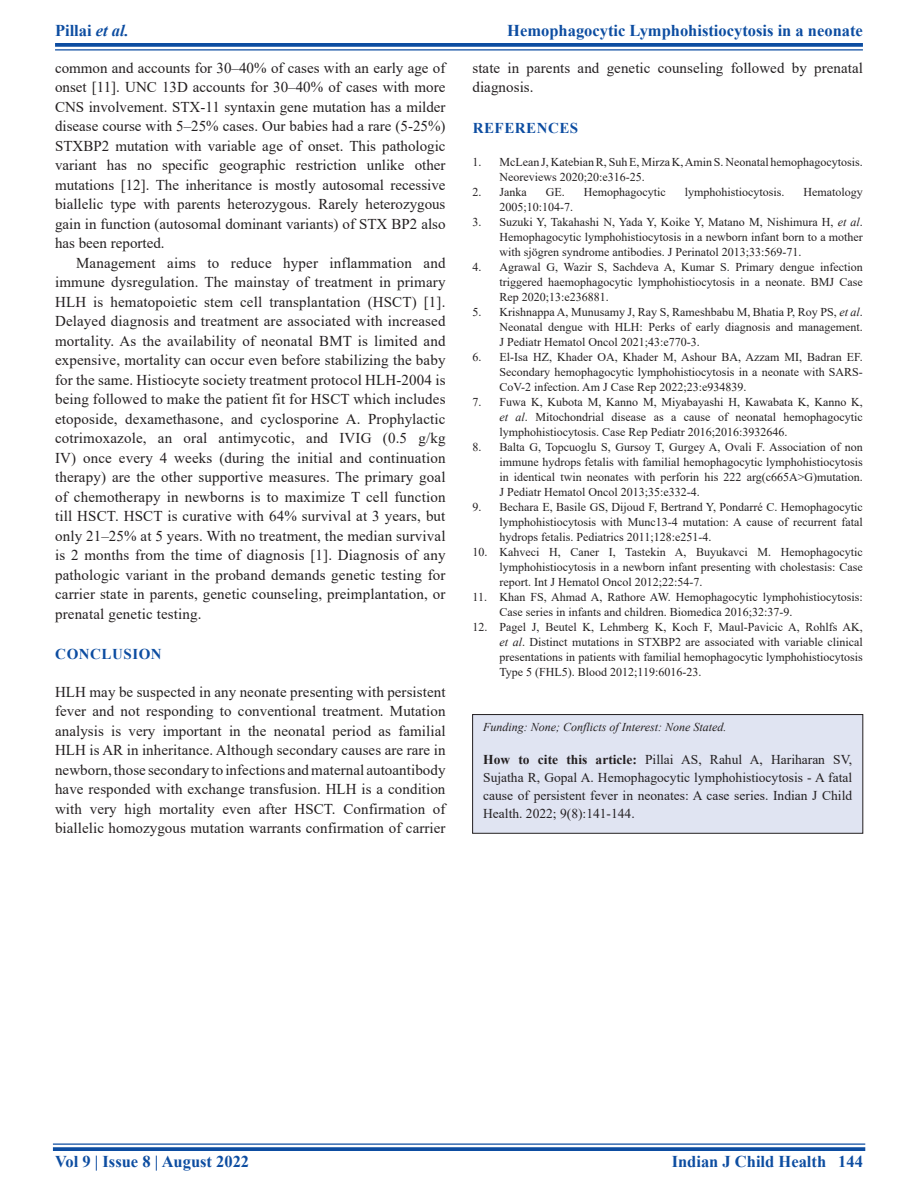
<style>
.page{position:relative;width:918px;height:1188px;background:#fff}
.page>*{position:absolute;margin:0;border:0;box-sizing:border-box;transform-origin:0 0}
.t1{font:700 16.5px "Times New Roman";color:#0d4da1}
.TX{font:15px/19.5px "Times New Roman";letter-spacing:.005em;color:#231f20;text-align:justify}
.TXFL{font:15px/19.5px "Times New Roman";letter-spacing:.005em;color:#231f20;text-align:justify}
.t2{font:700 15px "Times New Roman";letter-spacing:.035em;color:#0d4da1}
.HTC{font:13.5px/18px "Times New Roman";color:#231f20;text-align:justify}
.REF{font:12px/15px "Times New Roman";color:#231f20;text-align:justify}
.SRC{font:italic 12px "Times New Roman";color:#231f20}
.s1{font-style:italic}
.s2{font-weight:700}
</style>
<div class="page">
<svg style="left:55px;top:43px;width:808px;height:4px;background:#1b57a6"></svg>
<hr style="left:55px;top:49px;width:808px;height:2px;background:#0d4da1">
<hr style="left:53px;top:1143px;width:812px;height:2px;background:#0d4da1">
<svg style="left:53px;top:1147px;width:812px;height:4px;background:#1b57a6"></svg>
<div style="left:473px;top:715px;width:390px;height:118px;background:#e0e4f2"></div>
<div style="left:473px;top:714px;width:390px;height:119px;border:1px solid #231f20"></div>
<h1 class="t1" style="left:55px;top:18px;width:75px">Pillai <span class="s1">et al.</span></h1>
<h1 class="t1" style="left:507px;top:18px;width:357px">Hemophagocytic Lymphohistiocytosis in a neonate</h1>
<p class="TX" style="left:55px;top:58px;width:392px">common and accounts for 30–40% of cases with an early age of onset [11]. UNC 13D accounts for 30–40% of cases with more CNS involvement. STX-11 syntaxin gene mutation has a milder disease course with 5–25% cases. Our babies had a rare (5-25%)<br>STXBP2 mutation with variable age of onset. This pathologic variant has no specific geographic restriction unlike other mutations [12]. The inheritance is mostly autosomal recessive biallelic type with parents heterozygous. Rarely heterozygous gain in function (autosomal dominant variants) of STX BP2 also has been reported.</p>
<p class="TX" style="left:55px;top:253px;width:392px;text-indent:21px">Management aims to reduce hyper inflammation and immune dysregulation. The mainstay of treatment in primary HLH is hematopoietic stem cell transplantation (HSCT) [1].<br>Delayed diagnosis and treatment are associated with increased mortality. As the availability of neonatal BMT is limited and expensive, mortality can occur even before stabilizing the baby for the same. Histiocyte society treatment protocol HLH-2004 is being followed to make the patient fit for HSCT which includes etoposide, dexamethasone, and cyclosporine A. Prophylactic cotrimoxazole, an oral antimycotic, and IVIG (0.5 g/kg IV) once every 4 weeks (during the initial and continuation therapy) are the other supportive measures. The primary goal of chemotherapy in newborns is to maximize T cell function till HSCT. HSCT is curative with 64% survival at 3 years, but only 21–25% at 5 years. With no treatment, the median survival is 2 months from the time of diagnosis [1]. Diagnosis of any pathologic variant in the proband demands genetic testing for carrier state in parents, genetic counseling, preimplantation, or prenatal genetic testing.</p>
<h1 class="t2" style="left:55px;top:644px;width:108px">CONCLUSION</h1>
<p class="TXFL" style="left:55px;top:682px;width:392px">HLH may be suspected in any neonate presenting with persistent fever and not responding to conventional treatment. Mutation analysis is very important in the neonatal period as familial HLH is AR in inheritance. Although secondary causes are rare in newborn, those secondary to infections and maternal autoantibody have responded with exchange transfusion. HLH is a condition with very high mortality even after HSCT. Confirmation of biallelic homozygous mutation warrants confirmation of carrier</p>
<p class="TXFL" style="left:472px;top:58px;width:392px">state in parents and genetic counseling followed by prenatal diagnosis.</p>
<h1 class="t2" style="left:473px;top:117px;width:107px">REFERENCES</h1>
<p class="REF" style="left:500px;top:154px;width:365px;text-indent:-27px">1. McLean J, Katebian R, Suh E, Mirza K, Amin S. Neonatal hemophagocytosis.<br>Neoreviews 2020;20:e316-25.</p>
<p class="REF" style="left:472px;top:184px;width:56px">2. Janka</p>
<p class="REF" style="left:546px;top:184px;width:122px">GE. Hemophagocytic</p>
<p class="REF" style="left:685px;top:184px;width:101px">lymphohistiocytosis.</p>
<p class="REF" style="left:804px;top:184px;width:61px">Hematology</p>
<p class="REF" style="left:500px;top:199px;width:75px">2005;10:104-7.</p>
<p class="REF" style="left:500px;top:214px;width:365px;text-indent:-27px">3. Suzuki Y, Takahashi N, Yada Y, Koike Y, Matano M, Nishimura H, <span class="s1">et al</span>.<br>Hemophagocytic lymphohistiocytosis in a newborn infant born to a mother with sjögren syndrome antibodies. J Perinatol 2013;33:569-71.</p>
<p class="REF" style="left:500px;top:259px;width:365px;text-indent:-27px">4. Agrawal G, Wazir S, Sachdeva A, Kumar S. Primary dengue infection triggered haemophagocytic lymphohistiocytosis in a neonate. BMJ Case Rep 2020;13:e236881.</p>
<p class="REF" style="left:500px;top:304px;width:365px;text-indent:-27px">5. Krishnappa A, Munusamy J, Ray S, Rameshbabu M, Bhatia P, Roy PS, <span class="s1">et al</span>.<br>Neonatal dengue with HLH: Perks of early diagnosis and management.<br>J Pediatr Hematol Oncol 2021;43:e770-3.</p>
<p class="REF" style="left:500px;top:349px;width:365px;text-indent:-27px">6. El-Isa HZ, Khader OA, Khader M, Ashour BA, Azzam MI, Badran EF.<br>Secondary hemophagocytic lymphohistiocytosis in a neonate with SARS-CoV-2 infection. Am J Case Rep 2022;23:e934839.</p>
<p class="REF" style="left:500px;top:394px;width:365px;text-indent:-27px">7. Fuwa K, Kubota M, Kanno M, Miyabayashi H, Kawabata K, Kanno K, <span class="s1">et al</span>. Mitochondrial disease as a cause of neonatal hemophagocytic lymphohistiocytosis. Case Rep Pediatr 2016;2016:3932646.</p>
<p class="REF" style="left:500px;top:439px;width:365px;text-indent:-27px">8. Balta G, Topcuoglu S, Gursoy T, Gurgey A, Ovali F. Association of non immune hydrops fetalis with familial hemophagocytic lymphohistiocytosis in identical twin neonates with perforin his 222 arg(c665A&gt;G)mutation.<br>J Pediatr Hematol Oncol 2013;35:e332-4.</p>
<p class="REF" style="left:500px;top:499px;width:365px;text-indent:-27px">9. Bechara E, Basile GS, Dijoud F, Bertrand Y, Pondarré C. Hemophagocytic lymphohistiocytosis with Munc13-4 mutation: A cause of recurrent fatal hydrops fetalis. Pediatrics 2011;128:e251-4.</p>
<p class="REF" style="left:500px;top:544px;width:365px;text-indent:-27px">10. Kahveci H, Caner I, Tastekin A, Buyukavci M. Hemophagocytic lymphohistiocytosis in a newborn infant presenting with cholestasis: Case report. Int J Hematol Oncol 2012;22:54-7.</p>
<p class="REF" style="left:500px;top:589px;width:365px;text-indent:-27px">11. Khan FS, Ahmad A, Rathore AW. Hemophagocytic lymphohistiocytosis:<br>Case series in infants and children. Biomedica 2016;32:37-9.</p>
<p class="REF" style="left:500px;top:619px;width:365px;text-indent:-27px">12. Pagel J, Beutel K, Lehmberg K, Koch F, Maul-Pavicic A, Rohlfs AK, <span class="s1">et al</span>. Distinct mutations in STXBP2 are associated with variable clinical presentations in patients with familial hemophagocytic lymphohistiocytosis Type 5 (FHL5). Blood 2012;119:6016-23.</p>
<p class="SRC" style="left:483px;top:719px;width:245px">Funding: None; Conflicts of Interest: None Stated.</p>
<p class="HTC" style="left:483px;top:750px;width:370px"><span class="s2">How to cite this article:</span> Pillai AS, Rahul A, Hariharan SV, Sujatha R, Gopal A. Hemophagocytic lymphohistiocytosis - A fatal cause of persistent fever in neonates: A case series. Indian J Child Health. 2022; 9(8):141-144.</p>
<h1 class="t1" style="left:55px;top:1150px;width:196px">Vol 9 | Issue 8 | August 2022</h1>
<h1 class="t1" style="left:672px;top:1150px;width:193px">Indian J Child Health 144</h1>
</div>
